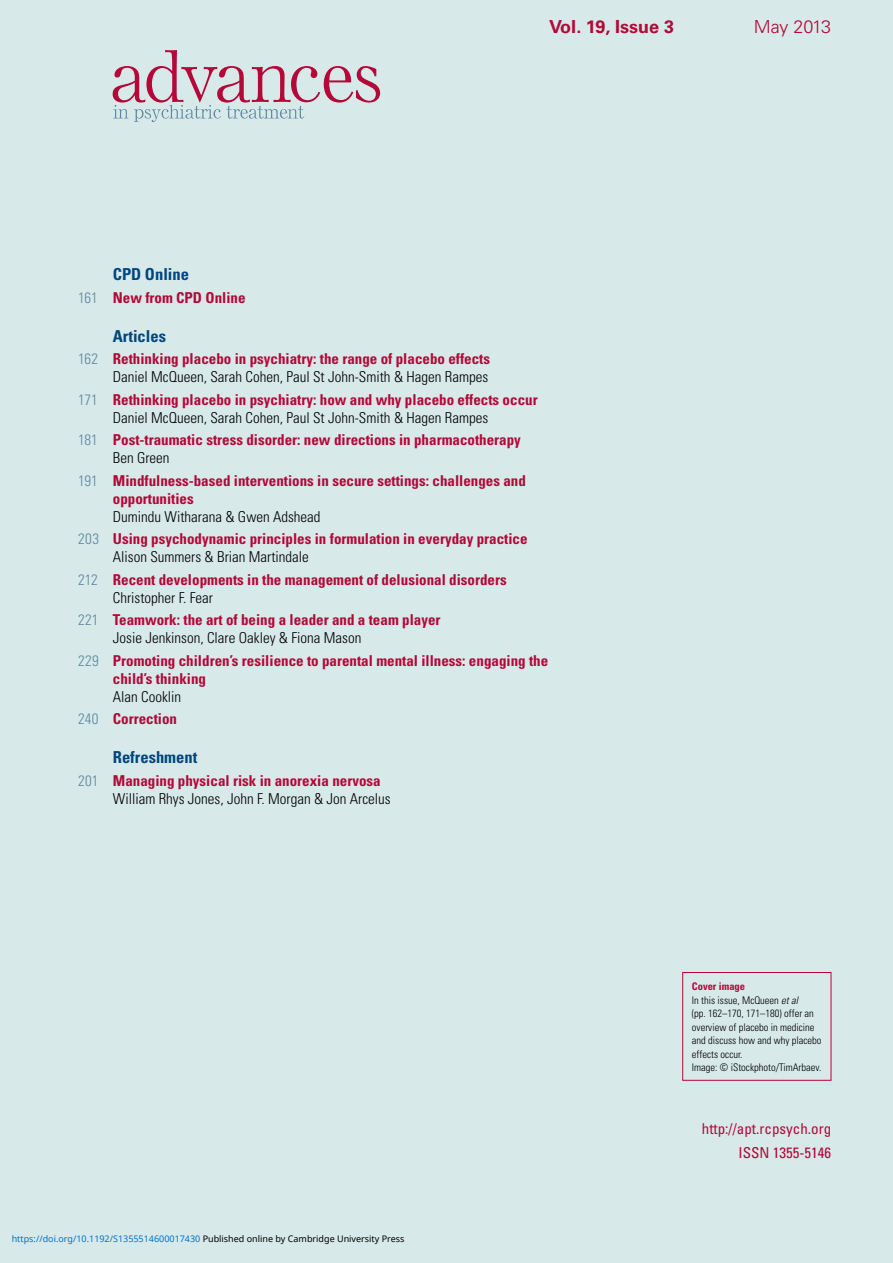
<style>
.page{position:relative;width:893px;height:1263px;background:#d8e9e9}
.page>*{position:absolute;margin:0;border:0;box-sizing:border-box;transform-origin:0 0}
.t1{font:700 18px "Univers";color:#b30838}
.t2{font:300 18px "Univers";letter-spacing:-.025em;color:#b30838}
.t3{font:700 condensed 16.5px "Univers";color:#00467f}
.t4{font:700 condensed 15px/18px "Univers";color:#b30838}
.t5{font:300 condensed 15px "Univers LT Std";color:#000}
.t6{font:condensed 15px/24px "Univers";color:#b30838;text-align:right}
.t7{font:300 condensed 10.5px/13.5px "Univers LT Std";color:#000}
.t8{font:700 condensed 10.5px "Univers";color:#b30838}
.t9{font:9px "Noto Sans";color:#0172cf}
.s1{font-family:"Univers LT Std";font-weight:300;color:#5d87a1}
.s2{color:#000}
.s3{font-style:italic}
</style>
<div class="page">
<svg style="left:113px;top:50px;width:267px;height:72px"></svg>
<div style="left:682px;top:972px;width:149px;height:108px;border:1px solid #b30838"></div>
<p class="t1" style="left:549px;top:16px;width:127px">Vol. 19, Issue 3</p>
<p class="t2" style="left:754px;top:16px;width:79px">May 2013</p>
<p class="t3" style="left:113px;top:264px;width:78px">CPD Online</p>
<p class="t4" style="left:78px;top:288px;width:169px"><span class="s1">161</span> New from CPD Online</p>
<p class="t3" style="left:113px;top:326px;width:55px">Articles</p>
<p class="t4" style="left:78px;top:350px;width:413px"><span class="s1">162</span> Rethinking placebo in psychiatry: the range of placebo effects</p>
<p class="t5" style="left:113px;top:368px;width:377px">Daniel McQueen, Sarah Cohen, Paul St John-Smith &amp; Hagen Rampes</p>
<p class="t4" style="left:78px;top:390px;width:461px"><span class="s1">171</span> Rethinking placebo in psychiatry: how and why placebo effects occur</p>
<p class="t5" style="left:113px;top:408px;width:377px">Daniel McQueen, Sarah Cohen, Paul St John-Smith &amp; Hagen Rampes</p>
<p class="t4" style="left:78px;top:431px;width:444px"><span class="s1">181</span> Post-traumatic stress disorder: new directions in pharmacotherapy</p>
<p class="t5" style="left:113px;top:449px;width:58px">Ben Green</p>
<p class="t4" style="left:113px;top:471px;width:415px;text-indent:-35px"><span class="s1">191</span> Mindfulness-based interventions in secure settings: challenges and opportunities</p>
<p class="t5" style="left:113px;top:507px;width:209px">Dumindu Witharana &amp; Gwen Adshead</p>
<p class="t4" style="left:78px;top:530px;width:451px"><span class="s1">203</span> Using psychodynamic principles in formulation in everyday practice</p>
<p class="t5" style="left:113px;top:548px;width:198px">Alison Summers &amp; Brian Martindale</p>
<p class="t4" style="left:78px;top:570px;width:430px"><span class="s1">212</span> Recent developments in the management of delusional disorders</p>
<p class="t5" style="left:113px;top:588px;width:102px">Christopher F. Fear</p>
<p class="t4" style="left:78px;top:611px;width:364px"><span class="s1">221</span> Teamwork: the art of being a leader and a team player</p>
<p class="t5" style="left:113px;top:629px;width:250px">Josie Jenkinson, Clare Oakley &amp; Fiona Mason</p>
<p class="t4" style="left:113px;top:651px;width:437px;text-indent:-35px"><span class="s1">229</span> Promoting children’s resilience to parental mental illness: engaging the child’s thinking</p>
<p class="t5" style="left:113px;top:687px;width:70px">Alan Cooklin</p>
<p class="t4" style="left:78px;top:710px;width:100px"><span class="s1">240</span> Correction</p>
<p class="t3" style="left:113px;top:747px;width:86px">Refreshment</p>
<p class="t4" style="left:78px;top:771px;width:304px"><span class="s1">201</span> Managing physical risk in anorexia nervosa</p>
<p class="t5" style="left:113px;top:789px;width:279px">William Rhys Jones, John F. Morgan &amp; Jon Arcelus</p>
<p class="t9" style="left:12px;top:1232px;width:394px">https://doi.org/10.1192/S1355514600017430 <span class="s2">Published online by Cambridge University Press</span></p>
<p class="t8" style="left:692px;top:980px;width:55px">Cover image</p>
<p class="t7" style="left:692px;top:993px;width:131px">In this issue, McQueen <span class="s3">et al<br></span>(pp. 162–170, 171–180) offer an overview of placebo in medicine and discuss how and why placebo effects occur.<br>Image: © iStockphoto/TimArbaev.</p>
<p class="t6" style="left:702px;top:1117px;width:131px">http://apt.rcpsych.org<br>ISSN 1355-5146</p>
</div>
